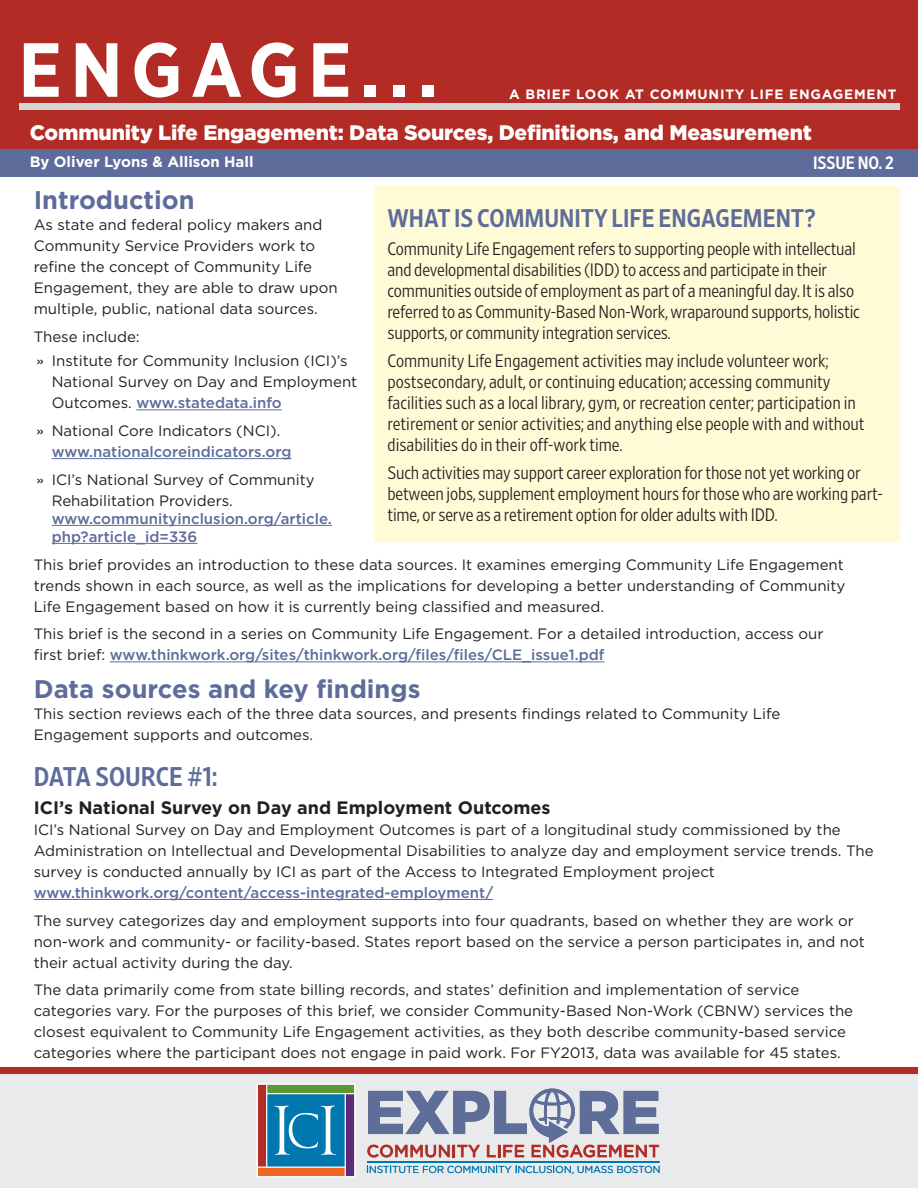
<style>
.page{position:relative;width:918px;height:1188px;background:#fff}
.page>*{position:absolute;margin:0;border:0;box-sizing:border-box;transform-origin:0 0}
.engage_title{font:700 76.5px "Gotham Narrow";letter-spacing:.11em;color:#fff}
.data_source{font:27px "Retina Narrow Med";color:#5d6c9a}
.t1{font:700 25.5px "Gotham";color:#5d6c9a}
.text{font:25.5px "Retina Narrow Med";color:#5d6c9a}
.t2{font:900 21px "Gotham";letter-spacing:-.01em;color:#fff}
.text-2{font:300 18px/21px "Retina Narrow";letter-spacing:-.01em;color:#231f20}
.t3{font:700 18px "Gotham";color:#231f20}
.t4{font:18px "Retina Narrow Med";color:#fff}
.t5{font:500 17.55px "Gotham";color:#b12d26}
.text-3{font:15px/21px "Gotham";color:#231f20}
.t6{font:500 15px/21px "Gotham";color:#5d6c9a}
.authors{font:700 15px "Gotham";color:#fff}
.a_brief_look_text{font:700 13.5px "Gotham";letter-spacing:.06em;color:#fff}
.t7{font:10.05px "Gotham";letter-spacing:-.01em;color:#0077af}
.s1{font-family:"Helvetica"}
.s2{font-weight:500;color:#5d6c9a}
.s3{font-family:"Helvetica";font-weight:400;color:#231f20}
.s4{font-weight:400;color:#231f20}
</style>
<div class="page">
<hr style="left:136px;top:410px;width:146px;height:1px;background:#5d6c9a">
<hr style="left:52px;top:458px;width:239px;height:1px;background:#5d6c9a">
<hr style="left:52px;top:525px;width:280px;height:1px;background:#5d6c9a">
<hr style="left:52px;top:543px;width:145px;height:1px;background:#5d6c9a">
<hr style="left:110px;top:662px;width:495px;height:1px;background:#5d6c9a">
<hr style="left:34px;top:899px;width:459px;height:1px;background:#5d6c9a">
<div style="left:0;top:0;width:918px;height:161px;background:#b22b25"></div>
<div style="left:20px;top:103px;width:880px;height:7px;background:#d6d6d5"></div>
<div style="left:0;top:149px;width:918px;height:28px;background:#5d6c9a"></div>
<div style="left:0;top:1067px;width:918px;height:10px;background:#b22b25"></div>
<div style="left:0;top:1074px;width:918px;height:114px;background:#e9eaeb"></div>
<hr style="left:367px;top:1161px;width:293px;height:2px;background:#0077af">
<div style="left:266px;top:1093px;width:79px;height:75px;background:#0077af"></div>
<svg style="left:274px;top:1106px;width:62px;height:49px"></svg>
<div style="left:267px;top:1085px;width:88px;height:9px;background:#5d9632"></div>
<div style="left:258px;top:1167px;width:87px;height:10px;background:#f16624"></div>
<div style="left:345px;top:1094px;width:10px;height:83px;background:#5c2a78"></div>
<div style="left:258px;top:1085px;width:9px;height:82px;background:#b12d26"></div>
<hr style="left:345px;top:1094px;width:1px;height:82px;background:#fff">
<hr style="left:266px;top:1085px;width:1px;height:82px;background:#fff">
<hr style="left:258px;top:1167px;width:87px;height:1px;background:#fff">
<hr style="left:267px;top:1093px;width:88px;height:1px;background:#fff">
<div style="left:257px;top:1084px;width:98px;height:93px;border:1px solid #fff"></div>
<svg style="left:367px;top:1166px;width:293px;height:8px"></svg>
<svg style="left:368px;top:1089px;width:291px;height:69px"></svg>
<div style="left:374px;top:186px;width:526px;height:356px;background:#fefbd6"></div>
<p class="engage_title" style="left:18px;top:21px;width:421px">ENGAGE...</p>
<p class="a_brief_look_text" style="left:509px;top:85px;width:389px">A BRIEF LOOK AT COMMUNITY LIFE ENGAGEMENT</p>
<p class="t2" style="left:30px;top:118px;width:784px">Community Life Engagement: Data Sources, Definitions, and Measurement</p>
<p class="authors" style="left:30px;top:152px;width:225px">By Oliver Lyons &amp; Allison Hall</p>
<p class="text" style="left:387px;top:202px;width:430px">WHAT IS COMMUNITY LIFE ENGAGEMENT?</p>
<p class="text-2" style="left:387px;top:238px;width:474px">Community Life Engagement refers to supporting people with intellectual and developmental disabilities (IDD) to access and participate in their communities outside of employment as part of a meaningful day. It is also referred to as Community-Based Non-Work, wraparound supports, holistic supports, or community integration services.</p>
<p class="text-2" style="left:387px;top:350px;width:479px">Community Life Engagement activities may include volunteer work; postsecondary, adult, or continuing education; accessing community facilities such as a local library, gym, or recreation center; participation in retirement or senior activities; and anything else people with and without disabilities do in their off-work time.</p>
<p class="text-2" style="left:387px;top:462px;width:497px">Such activities may support career exploration for those not yet working or between jobs, supplement employment hours for those who are working part&shy;time, or serve as a retirement option for older adults with IDD.</p>
<p class="t4" style="left:813px;top:151px;width:82px">ISSUE NO. 2</p>
<h1 class="t1" style="left:34px;top:183px;width:163px">Introduction</h1>
<p class="text-3" style="left:34px;top:214px;width:305px">As state and federal policy makers and Community Service Providers work to refine the concept of Community Life Engagement, they are able to draw upon multiple, public, national data sources.</p>
<p class="text-3" style="left:34px;top:326px;width:107px">These include:</p>
<p class="text-3" style="left:52px;top:350px;width:307px;text-indent:-16px"><span class="s1">»</span> Institute for Community Inclusion (ICI)’s<br>National Survey on Day and Employment<br>Outcomes. <span class="s2">www.statedata.info</span></p>
<p class="t6" style="left:52px;top:420px;width:241px;text-indent:-16px"><span class="s3">»</span> <span class="s4">National Core Indicators (NCI). </span>www.nationalcoreindicators.org</p>
<p class="text-3" style="left:52px;top:469px;width:264px;text-indent:-16px"><span class="s1">»</span> ICI’s National Survey of Community<br>Rehabilitation Providers.</p>
<p class="t6" style="left:52px;top:509px;width:282px;line-height:18px">www.communityinclusion.org/article. php?article_id=336</p>
<p class="text-3" style="left:34px;top:554px;width:813px;text-align:justify">This brief provides an introduction to these data sources. It examines emerging Community Life Engagement trends shown in each source, as well as the implications for developing a better understanding of Community Life Engagement based on how it is currently being classified and measured.</p>
<p class="text-3" style="left:34px;top:623px;width:791px">This brief is the second in a series on Community Life Engagement. For a detailed introduction, access our first brief: <span class="s2">www.thinkwork.org/sites/thinkwork.org/files/files/CLE_issue1.pdf</span></p>
<h1 class="t1" style="left:34px;top:672px;width:388px">Data sources and key findings</h1>
<p class="text-3" style="left:34px;top:703px;width:748px">This section reviews each of the three data sources, and presents findings related to Community Life<br>Engagement supports and outcomes.</p>
<p class="data_source" style="left:34px;top:759px;width:185px">DATA SOURCE #1:</p>
<h2 class="t3" style="left:34px;top:796px;width:518px">ICI’s National Survey on Day and Employment Outcomes</h2>
<p class="text-3" style="left:34px;top:819px;width:841px">ICI’s National Survey on Day and Employment Outcomes is part of a longitudinal study commissioned by the Administration on Intellectual and Developmental Disabilities to analyze day and employment service trends. The survey is conducted annually by ICI as part of the Access to Integrated Employment project <span class="s2">www.thinkwork.org/content/access-integrated-employment/</span></p>
<p class="text-3" style="left:34px;top:910px;width:833px">The survey categorizes day and employment supports into four quadrants, based on whether they are work or non-work and community- or facility-based. States report based on the service a person participates in, and not their actual activity during the day.</p>
<p class="text-3" style="left:34px;top:979px;width:821px">The data primarily come from state billing records, and states’ definition and implementation of service categories vary. For the purposes of this brief, we consider Community-Based Non-Work (CBNW) services the closest equivalent to Community Life Engagement activities, as they both describe community-based service categories where the participant does not engage in paid work. For FY2013, data was available for 45 states.</p>
<p class="t5" style="left:367px;top:1140px;width:295px">COMMUNITY LIFE ENGAGEMENT</p>
<p class="t7" style="left:366px;top:1163px;width:296px">INSTITUTE FOR COMMUNITY INCLUSION, UMASS BOSTON</p>
</div>
